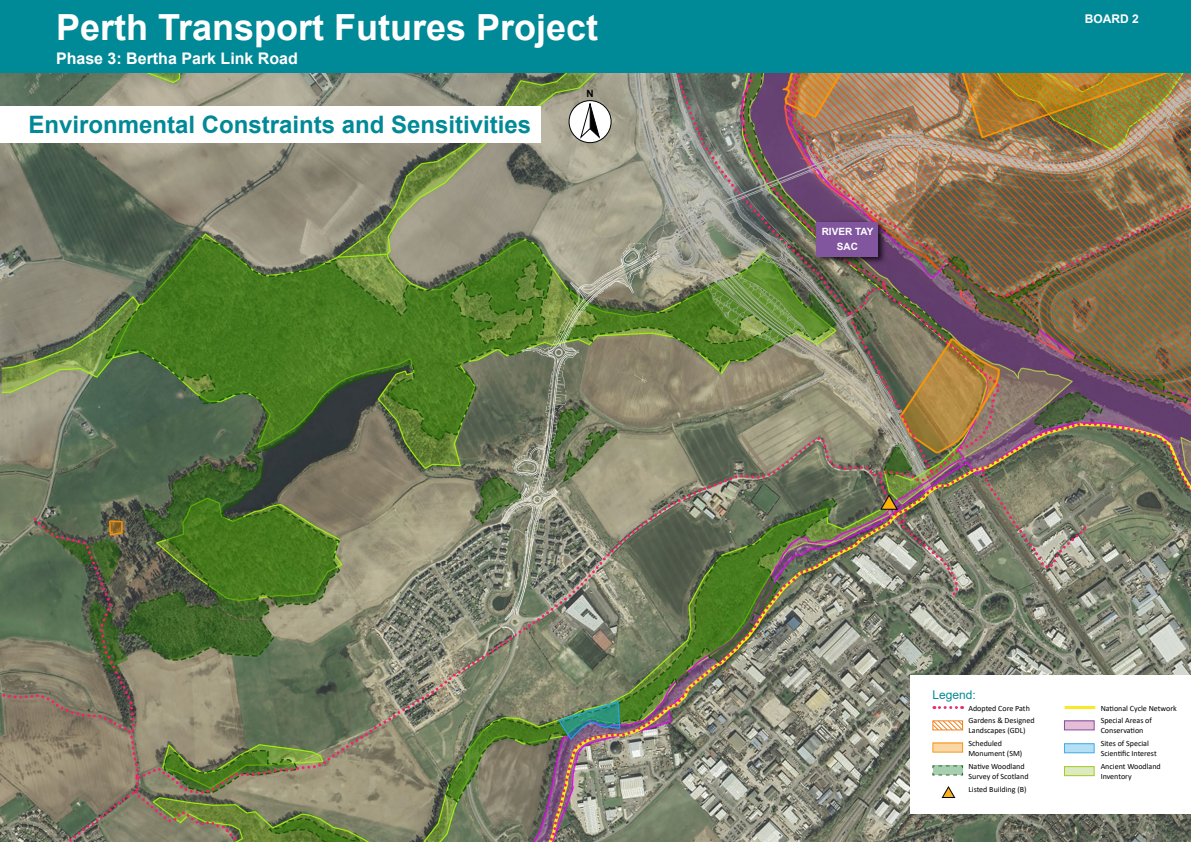
<style>
.page{position:relative;width:1191px;height:842px;background:#fff}
.page>*{position:absolute;margin:0;border:0;box-sizing:border-box;transform-origin:0 0}
.t1{font:700 36px "Arial";color:#fff}
.t2{font:700 24px "Arial";color:#008997}
.t3{font:700 16px "Arial";color:#fff}
.t4{font:12px "Arial";color:#068a99}
.t5{font:700 12px "Arial";color:#fff}
.t6{font:700 10px/15px "Arial";color:#fff;text-align:center}
.t7{font:700 10px "Arial";color:#020203}
.t8{font:8px/13.3px "Calibri";color:#020203}
</style>
<div class="page">
<img style="left:0;top:1px;width:1191px;height:841px">
<div style="left:0;top:1px;width:1190px;height:72px;background:#008996"></div>
<div style="left:910px;top:675px;width:281px;height:139px;background:#fff"></div>
<div style="left:0;top:106px;width:540px;height:37px;background:#fff"></div>
<div style="left:814px;top:219px;width:72px;height:46px;background:#000;opacity:.75"></div>
<div style="left:816px;top:222px;width:62px;height:35px;background:#82559f"></div>
<svg style="left:941px;top:786px;width:15px;height:12px"></svg>
<svg style="left:934px;top:706px;width:28px;height:3px"></svg>
<hr style="left:1064px;top:706px;width:31px;height:3px;background:#f8e922">
<svg style="left:934px;top:722px;width:27px;height:6px"></svg>
<div style="left:932px;top:720px;width:31px;height:10px;border:1px solid #f0801a"></div>
<div style="left:1064px;top:721px;width:30px;height:9px;background:#e6bdd7"></div>
<div style="left:1064px;top:720px;width:30px;height:10px;border:1px solid #80539d"></div>
<div style="left:1064px;top:743px;width:30px;height:10px;background:#b4dff4"></div>
<div style="left:1064px;top:743px;width:30px;height:10px;border:1px solid #40aee3"></div>
<div style="left:1064px;top:766px;width:30px;height:9px;background:#dbeac0"></div>
<div style="left:1064px;top:766px;width:30px;height:10px;border:1px solid #a8c823"></div>
<div style="left:933px;top:743px;width:29px;height:9px;background:#fbd7a6"></div>
<div style="left:932px;top:742px;width:31px;height:11px;border:1px solid #f5991a"></div>
<svg style="left:932px;top:765px;width:31px;height:11px"></svg>
<div style="left:569px;top:101px;width:42px;height:42px;background:#fff;border-radius:50%"></div>
<div style="left:568px;top:100px;width:43px;height:43px;border:1px solid #020203;border-radius:50%"></div>
<svg style="left:580px;top:102px;width:19px;height:35px"></svg>
<h1 class="t1" style="left:56px;top:2px;width:544px">Perth Transport Futures Project</h1>
<h3 class="t3" style="left:56px;top:47px;width:243px">Phase 3: Bertha Park Link Road</h3>
<h2 class="t2" style="left:28px;top:107px;width:504px">Environmental Constraints and Sensitivities</h2>
<p class="t7" style="left:586px;top:87px;width:9px">N</p>
<p class="t6" style="left:821px;top:224px;width:53px">RIVER TAY<br>SAC</p>
<h3 class="t5" style="left:1085px;top:11px;width:55px">BOARD 2</h3>
<h3 class="t4" style="left:932px;top:687px;width:45px">Legend:</h3>
<p class="t8" style="left:968px;top:701px;width:68px;line-height:12.9px">Adopted Core Path<br>Gardens &amp; Designed</p>
<p class="t8" style="left:968px;top:723px;width:59px">Landscapes (GDL)<br>Scheduled</p>
<p class="t8" style="left:968px;top:746px;width:58px">Monument (SM)<br>Native Woodland</p>
<p class="t8" style="left:968px;top:769px;width:62px">Survey of Scotland<br>Listed Building (B)</p>
<p class="t8" style="left:1100px;top:701px;width:78px">National Cycle Network</p>
<p class="t8" style="left:1100px;top:716px;width:53px;line-height:9.6px">Special Areas of<br>Conservation</p>
<p class="t8" style="left:1100px;top:739px;width:57px;line-height:9.6px">Sites of Special<br>Scientific Interest</p>
<p class="t8" style="left:1100px;top:761px;width:62px;line-height:9.6px">Ancient Woodland<br>Inventory</p>
</div>
